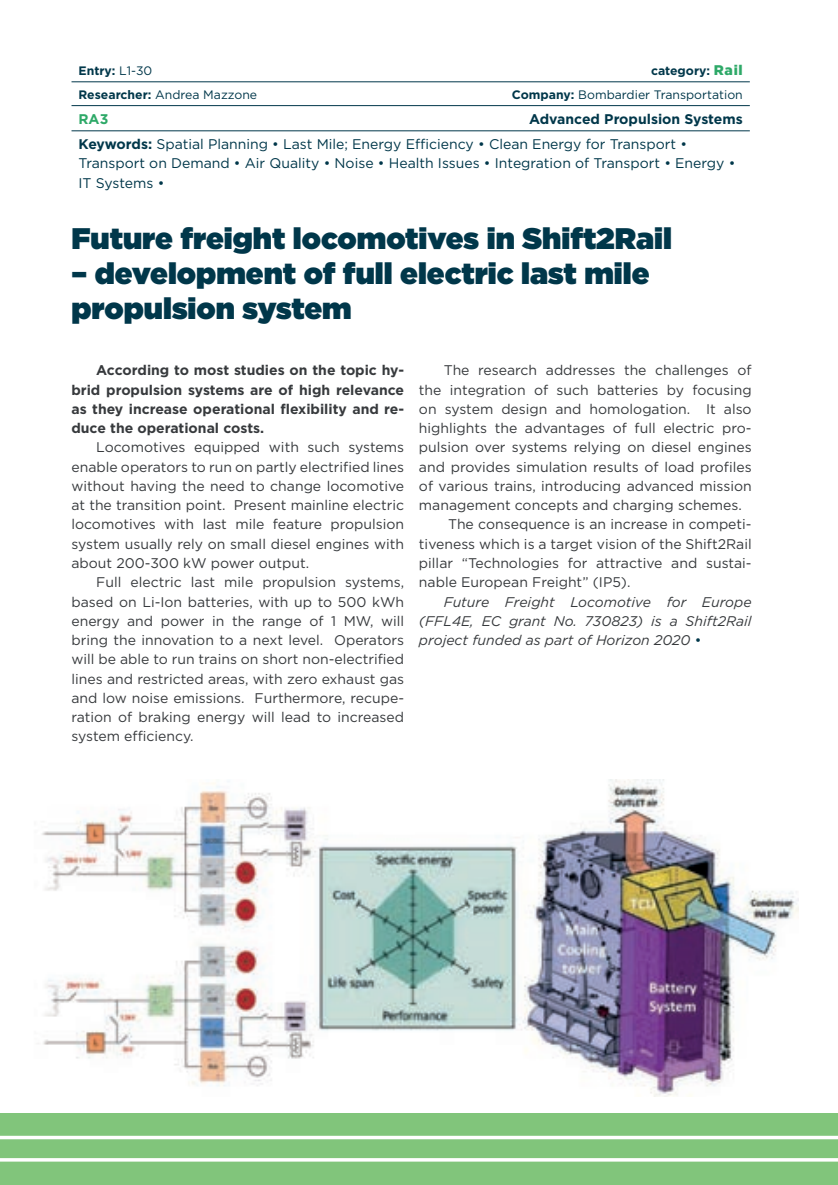
<style>
.page{position:relative;width:838px;height:1185px;background:#fff}
.page>*{position:absolute;margin:0;border:0;box-sizing:border-box;transform-origin:0 0}
.t1{font:900 29.75px/35px "Gotham";color:#00374a}
.t2{font:14px/19.2px "Gotham";color:#373a3d;text-align:justify}
.t3{font:14px/25.2px "Gotham";color:#00374a}
.t4{font:700 14px/19.2px "Gotham";color:#373a3d;text-align:justify}
.t5{font:italic 14px/19.2px "Gotham";color:#373a3d;text-align:justify}
.t6{font:700 14px "Gotham";color:#2ea968}
.t7{font:12.25px "Gotham";color:#00374a}
.t8{font:700 12.25px "Gotham";color:#00374a}
.s1{font-weight:400}
.s2{font-weight:900;font-size:14px;color:#2ea968}
.s3{font-weight:700}
.s4{font-style:normal;color:#00374a}
</style>
<div class="page">
<hr style="left:71px;top:81px;width:678px;height:1px;background:#00374a">
<hr style="left:71px;top:105px;width:678px;height:1px;background:#00374a">
<hr style="left:71px;top:130px;width:678px;height:1px;background:#00374a">
<div style="left:0;top:1113px;width:837px;height:72px;background:#81c57b"></div>
<svg style="left:0;top:1135px;width:837px;height:4px;background:#e6f3e4"></svg>
<hr style="left:0;top:1158px;width:837px;height:3px;background:#fff">
<img style="left:38px;top:780px;width:760px;height:316px">
<p class="t8" style="left:78px;top:62px;width:75px">Entry: <span class="s1">L1-30</span></p>
<p class="t8" style="left:651px;top:62px;width:93px">category: <span class="s2">Rail</span></p>
<p class="t7" style="left:78px;top:86px;width:180px"><span class="s3">Researcher:</span> Andrea Mazzone</p>
<p class="t7" style="left:512px;top:86px;width:232px"><span class="s3">Company:</span> Bombardier Transportation</p>
<p class="t6" style="left:78px;top:110px;width:31px">RA3</p>
<p class="t3" style="left:78px;top:106px;width:665px;text-indent:450px"><span class="s3">Advanced Propulsion Systems<br>Keywords:</span> Spatial Planning • Last Mile; Energy Efficiency • Clean Energy for Transport •</p>
<p class="t3" style="left:78px;top:153px;width:658px;line-height:19.2px">Transport on Demand • Air Quality • Noise • Health Issues • Integration of Transport • Energy •<br>IT Systems •</p>
<h1 class="t1" style="left:71px;top:220px;width:602px">Future freight locomotives in Shift2Rail</h1>
<h1 class="t1" style="left:71px;top:255px;width:579px">– development of full electric last mile propulsion system</h1>
<p class="t4" style="left:71px;top:361px;width:334px;text-indent:25px">According to most studies on the topic hy&shy;brid propulsion systems are of high relevance as they increase operational flexibility and re&shy;duce the operational costs.</p>
<p class="t2" style="left:71px;top:437px;width:334px;text-indent:25px">Locomotives equipped with such systems enable operators to run on partly electrified lines without having the need to change locomotive at the transition point. Present mainline electric locomotives with last mile feature propulsion system usually rely on small diesel engines with about 200-300 kW power output.</p>
<p class="t2" style="left:71px;top:572px;width:334px;text-indent:25px">Full electric last mile propulsion systems, based on Li-Ion batteries, with up to 500 kWh energy and power in the range of 1 MW, will bring the innovation to a next level. Operators will be able to run trains on short non-electrified lines and restricted areas, with zero exhaust gas and low noise emissions. Furthermore, recupe&shy;ration of braking energy will lead to increased system efficiency.</p>
<p class="t2" style="left:444px;top:360px;width:309px">The research addresses the challenges of</p>
<p class="t2" style="left:419px;top:380px;width:334px">the integration of such batteries by focusing</p>
<p class="t2" style="left:419px;top:399px;width:334px">on system design and homologation. It also</p>
<p class="t2" style="left:419px;top:418px;width:334px">highlights the advantages of full electric pro-</p>
<p class="t2" style="left:419px;top:437px;width:334px">pulsion over systems relying on diesel engines</p>
<p class="t2" style="left:419px;top:457px;width:334px">and provides simulation results of load profiles</p>
<p class="t2" style="left:419px;top:476px;width:334px">of various trains, introducing advanced mission</p>
<p class="t2" style="left:419px;top:495px;width:324px">management concepts and charging schemes.</p>
<p class="t2" style="left:448px;top:514px;width:305px">The consequence is an increase in competi-</p>
<p class="t2" style="left:419px;top:534px;width:334px">tiveness which is a target vision of the Shift2Rail</p>
<p class="t2" style="left:419px;top:553px;width:334px">pillar “Technologies for attractive and sustai-</p>
<p class="t2" style="left:419px;top:572px;width:213px">nable European Freight” (IP5).</p>
<p class="t5" style="left:419px;top:591px;width:334px;text-indent:25px">Future Freight Locomotive for Europe (FFL4E, EC grant No. 730823) is a Shift2Rail project funded as part of Horizon 2020 <span class="s4">•</span></p>
</div>
